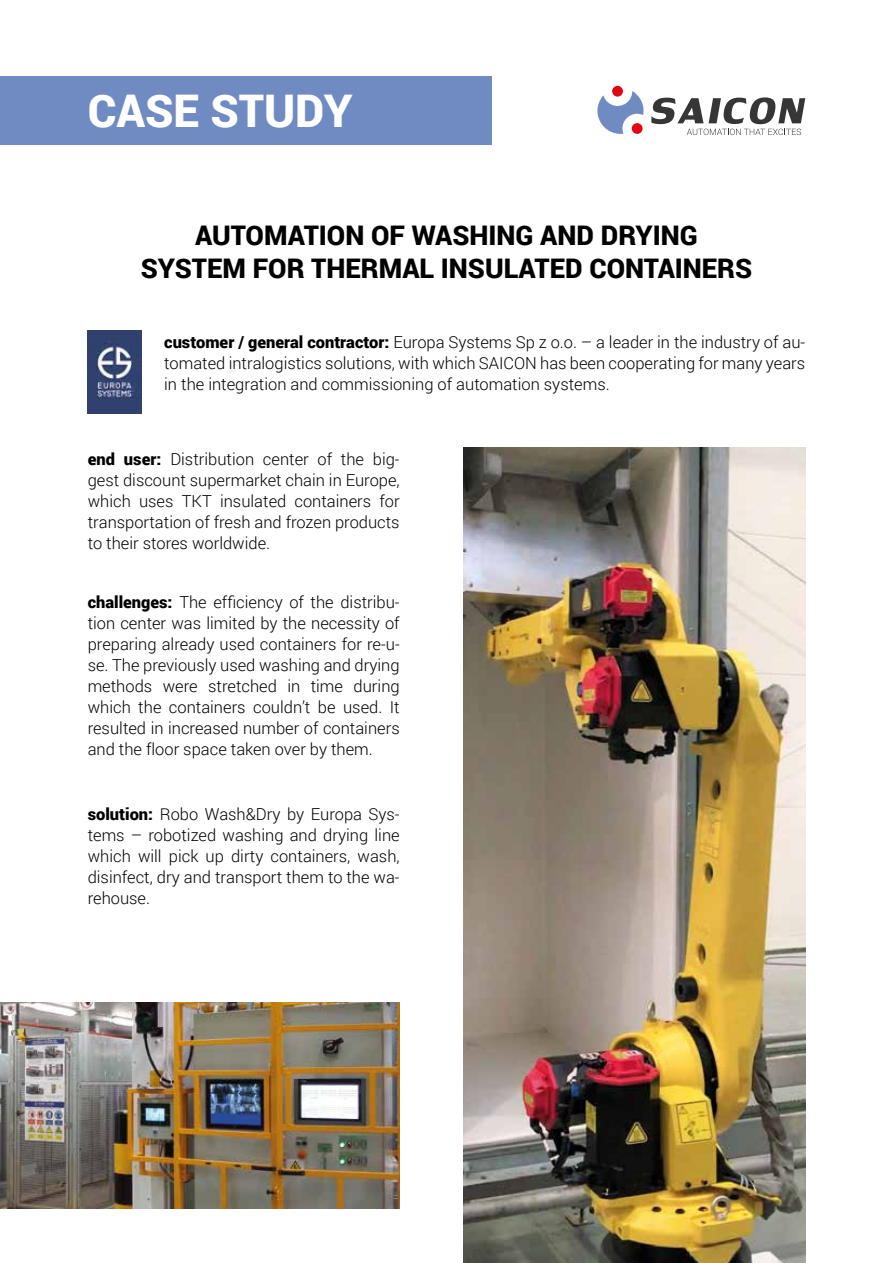
<style>
.page{position:relative;width:893px;height:1263px;background:#fff}
.page>*{position:absolute;margin:0;border:0;box-sizing:border-box;transform-origin:0 0}
.t1{font:900 45px "Roboto";color:#fff}
.t2{font:900 27px/32.4px "Roboto";color:#000;text-align:center}
.t3{font:300 16.5px/21px "Roboto";color:#000;text-align:justify}
.s1{font-weight:900}
</style>
<div class="page">
<div style="left:0;top:76px;width:491px;height:69px;background:#708ac2"></div>
<svg style="left:597px;top:91px;width:46px;height:43px"></svg>
<div style="left:612px;top:86px;width:11px;height:11px;background:#e30613;border-radius:50%"></div>
<div style="left:632px;top:123px;width:11px;height:11px;background:#e30613;border-radius:50%"></div>
<svg style="left:651px;top:97px;width:154px;height:38px"></svg>
<img style="left:463px;top:447px;width:342px;height:816px">
<img style="left:0;top:1003px;width:400px;height:206px">
<img style="left:88px;top:330px;width:53px;height:83px">
<h1 class="t1" style="left:88px;top:79px;width:266px">CASE STUDY</h1>
<h2 class="t2" style="left:141px;top:218px;width:613px">AUTOMATION OF WASHING AND DRYING<br>SYSTEM FOR THERMAL INSULATED CONTAINERS</h2>
<p class="t3" style="left:164px;top:331px;width:642px"><span class="s1">customer / general contractor:</span> Europa Systems Sp z o.o. – a leader in the industry of au&shy;tomated intralogistics solutions, with which SAICON has been cooperating for many years in the integration and commissioning of automation systems.</p>
<p class="t3" style="left:88px;top:448px;width:313px"><span class="s1">end user:</span> Distribution center of the big&shy;gest discount supermarket chain in Europe, which uses TKT insulated containers for transportation of fresh and frozen products to their stores worldwide.</p>
<p class="t3" style="left:88px;top:591px;width:314px"><span class="s1">challenges:</span> The efficiency of the distribu&shy;tion center was limited by the necessity of preparing already used containers for re-u&shy;se. The previously used washing and drying methods were stretched in time during which the containers couldn’t be used. It resulted in increased number of containers and the floor space taken over by them.</p>
<p class="t3" style="left:88px;top:803px;width:313px"><span class="s1">solution:</span> Robo Wash&amp;Dry by Europa Sys&shy;tems – robotized washing and drying line which will pick up dirty containers, wash, disinfect, dry and transport them to the wa&shy;rehouse.</p>
</div>
